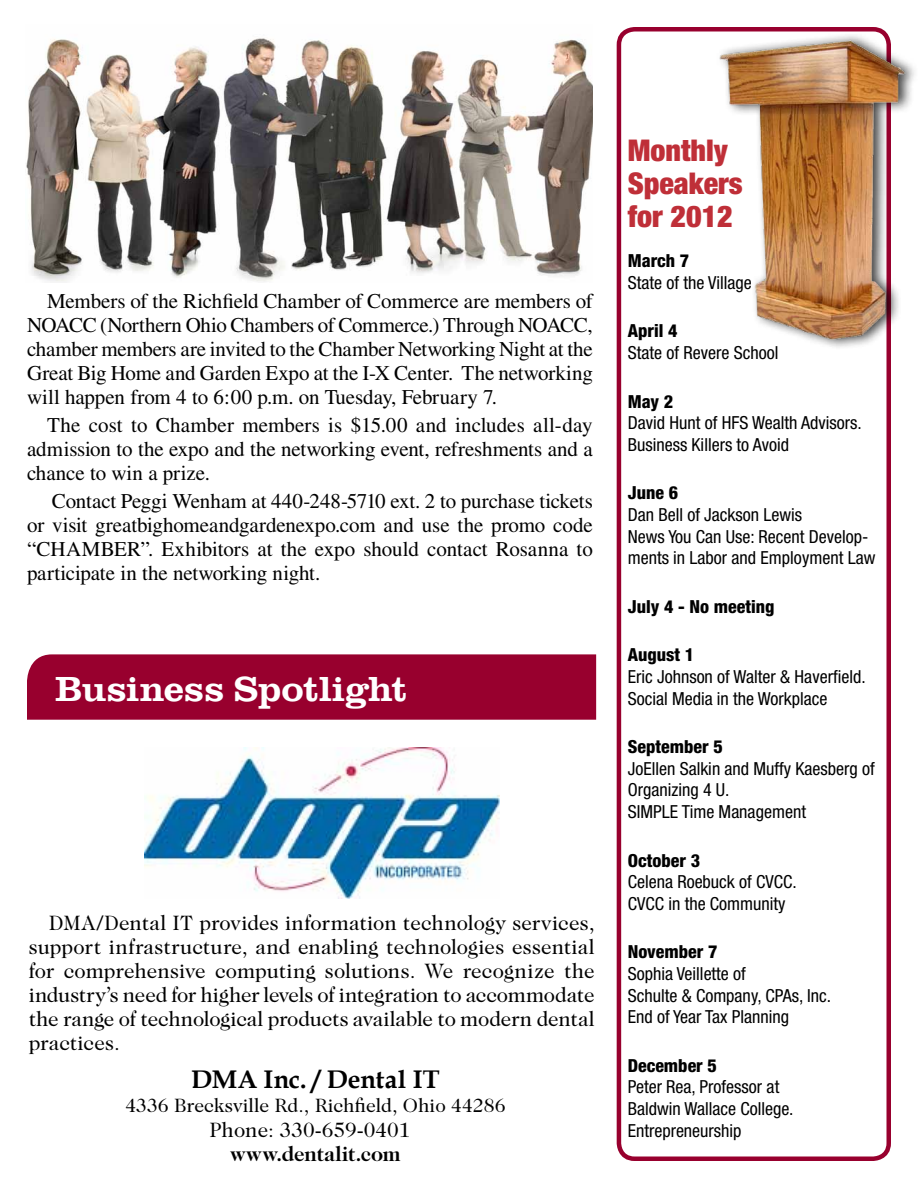
<style>
.page{position:relative;width:918px;height:1188px;background:#fff}
.page>*{position:absolute;margin:0;border:0;box-sizing:border-box;transform-origin:0 0}
.t1{font:500 expanded 36px "URW Clarendon T";letter-spacing:-.01em;color:#fff}
.t2{font:900 condensed 30px/33px "Helvetica Neue";color:#bf2f38}
.t3{font:700 25.5px "Book Antiqua";color:#000}
.t4{font:21px/24px "Times";letter-spacing:-.005em;color:#000;text-align:justify}
.t5{font:21px/24px "Caslon Two Twenty Four";color:#000;text-align:justify}
.t6{font:700 21px "Caslon Two Twenty Four";color:#000}
.t7{font:19.5px "Caslon Two Twenty Four";color:#000}
.t8{font:condensed 18px/21.6px "Helvetica Neue";color:#000}
.t9{font:800 condensed 18px "Helvetica Neue";color:#000}
</style>
<div class="page">
<div style="left:617px;top:27px;width:274px;height:1134px;border:4px solid #98002e;border-radius:16px"></div>
<div style="left:27px;top:654px;width:569px;height:66px;background:#98002e"></div>
<div style="left:716px;top:32px;width:202px;height:319px;background:#000;opacity:.75"></div>
<img style="left:719px;top:39px;width:187px;height:301px">
<img style="left:144px;top:747px;width:356px;height:152px">
<img style="left:26px;top:38px;width:567px;height:244px">
<p class="t4" style="left:27px;top:289px;width:567px;text-indent:20px">Members of the Richfield Chamber of Commerce are members of NOACC (Northern Ohio Chambers of Commerce.) Through NOACC, chamber members are invited to the Chamber Networking Night at the Great Big Home and Garden Expo at the I-X Center. The networking will happen from 4 to 6:00 p.m. on Tuesday, February 7.</p>
<p class="t4" style="left:27px;top:413px;width:567px;text-indent:20px">The cost to Chamber members is $15.00 and includes all-day admission to the expo and the networking event, refreshments and a chance to win a prize.</p>
<p class="t4" style="left:27px;top:489px;width:567px;text-indent:25px">Contact Peggi Wenham at 440-248-5710 ext. 2 to purchase tickets or visit greatbighomeandgardenexpo.com and use the promo code “CHAMBER”. Exhibitors at the expo should contact Rosanna to participate in the networking night.</p>
<h1 class="t1" style="left:55px;top:667px;width:354px">Business Spotlight</h1>
<p class="t5" style="left:29px;top:910px;width:567px;text-indent:20px">DMA/Dental IT provides information technology services, support infrastructure, and enabling technologies essential for comprehensive computing solutions. We recognize the industry’s need for higher levels of integration to accommodate the range of technological products available to modern dental practices.</p>
<p class="t3" style="left:191px;top:1064px;width:250px">DMA Inc. / Dental IT</p>
<p class="t7" style="left:125px;top:1094px;width:382px">4336 Brecksville Rd., Richfield, Ohio 44286</p>
<p class="t5" style="left:210px;top:1118px;width:203px">Phone: 330-659-0401</p>
<p class="t6" style="left:230px;top:1142px;width:172px">www.dentalit.com</p>
<h2 class="t2" style="left:628px;top:134px;width:117px">Monthly<br>Speakers for 2012</h2>
<p class="t9" style="left:628px;top:250px;width:63px">March 7</p>
<p class="t8" style="left:628px;top:272px;width:126px">State of the Village</p>
<p class="t9" style="left:628px;top:320px;width:51px">April 4</p>
<p class="t8" style="left:628px;top:342px;width:152px">State of Revere School</p>
<p class="t9" style="left:628px;top:390px;width:47px">May 2</p>
<p class="t8" style="left:628px;top:412px;width:235px">David Hunt of HFS Wealth Advisors.<br>Business Killers to Avoid</p>
<p class="t9" style="left:628px;top:482px;width:52px">June 6</p>
<p class="t8" style="left:628px;top:504px;width:249px">Dan Bell of Jackson Lewis<br>News You Can Use: Recent Develop&shy;ments in Labor and Employment Law</p>
<p class="t9" style="left:628px;top:595px;width:148px">July 4 - No meeting</p>
<p class="t9" style="left:628px;top:644px;width:68px">August 1</p>
<p class="t8" style="left:628px;top:666px;width:240px">Eric Johnson of Walter &amp; Haverfield.<br>Social Media in the Workplace</p>
<p class="t9" style="left:628px;top:736px;width:97px">September 5</p>
<p class="t8" style="left:628px;top:758px;width:249px">JoEllen Salkin and Muffy Kaesberg of<br>Organizing 4 U.<br>SIMPLE Time Management</p>
<p class="t9" style="left:628px;top:849px;width:74px">October 3</p>
<p class="t8" style="left:628px;top:871px;width:171px">Celena Roebuck of CVCC.<br>CVCC in the Community</p>
<p class="t9" style="left:628px;top:941px;width:91px">November 7</p>
<p class="t8" style="left:628px;top:963px;width:205px">Sophia Veillette of<br>Schulte &amp; Company, CPAs, Inc.<br>End of Year Tax Planning</p>
<p class="t9" style="left:628px;top:1054px;width:91px">December 5</p>
<p class="t8" style="left:628px;top:1076px;width:167px">Peter Rea, Professor at<br>Baldwin Wallace College.<br>Entrepreneurship</p>
</div>
